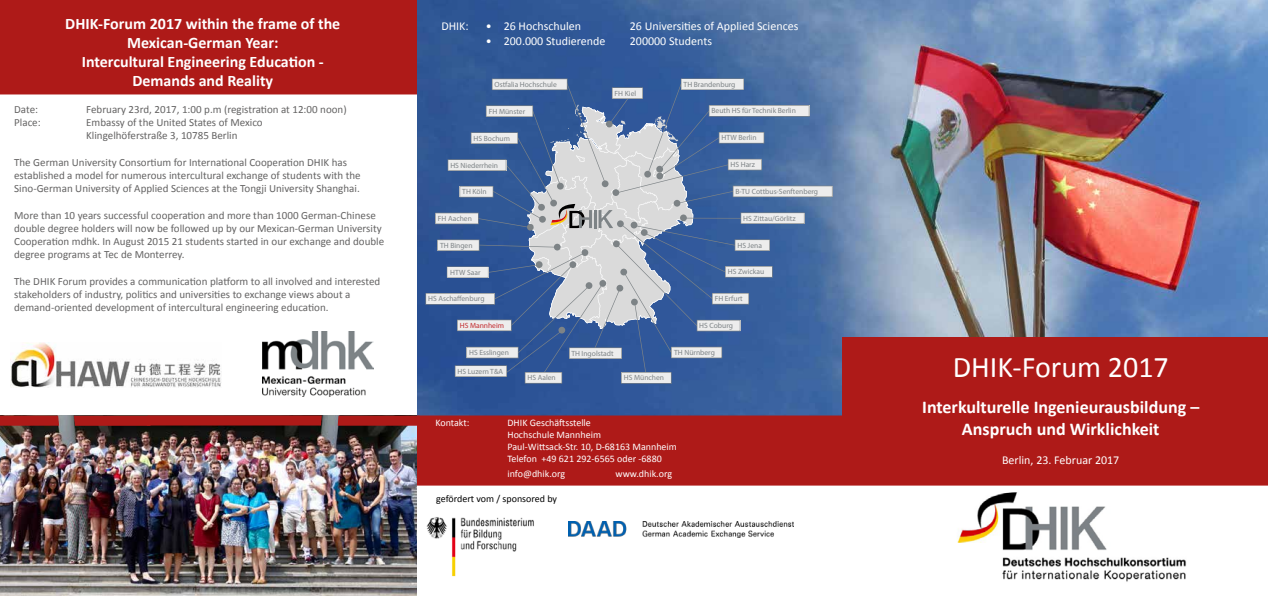
<style>
.page{position:relative;width:1268px;height:596px;background:#fff}
.page>*{position:absolute;margin:0;border:0;box-sizing:border-box;transform-origin:0 0}
.t1{font:30px "Calibri";color:#fff}
.t2{font:700 18px/21.6px "Calibri";color:#fff;text-align:center}
.t3{font:700 16px/19.2px "Calibri";color:#fff;text-align:center}
.t4{font:12px "Calibri";color:#fff}
.t5{font:11px/13.2px "Calibri";color:#646363}
.t6{font:10px/12px "Calibri";color:#fff}
.t7{font:10px "Calibri";color:#000}
.t8{font:500 7.5px "Helvetica Neue";color:#7d8386}
.t9{font:500 7.5px "Helvetica Neue";color:#c22b2f}
</style>
<div class="page">
<div style="left:0;top:0;width:420px;height:94px;background:#ae1a18"></div>
<img style="left:417px;top:0;width:850px;height:415px">
<img style="left:935px;top:485px;width:272px;height:97px">
<div style="left:417px;top:415px;width:850px;height:70px;background:#ae1a18"></div>
<img style="left:426px;top:517px;width:108px;height:60px">
<img style="left:568px;top:521px;width:225px;height:16px">
<svg style="left:425px;top:78px;width:407px;height:305px"></svg>
<div style="left:842px;top:337px;width:425px;height:78px;background:#ae1a18"></div>
<img style="left:10px;top:342px;width:211px;height:45px">
<img style="left:262px;top:331px;width:111px;height:65px">
<img style="left:0;top:415px;width:417px;height:180px">
<div style="left:338px;top:415px;width:81px;height:10px;background:#ae1a18"></div>
<div style="left:147px;top:415px;width:174px;height:10px;background:#ae1a18"></div>
<div style="left:0;top:415px;width:59px;height:10px;background:#ae1a18"></div>
<div style="left:74px;top:415px;width:76px;height:10px;background:#ae1a18"></div>
<h3 class="t3" style="left:65px;top:14px;width:276px">DHIK-Forum 2017 within the frame of the<br>Mexican-German Year:<br>Intercultural Engineering Education -<br>Demands and Reality</h3>
<p class="t5" style="left:14px;top:102px;width:25px">Date:</p>
<p class="t5" style="left:86px;top:102px;width:262px">February 23rd, 2017, 1:00 p.m (registration at 12:00 noon)</p>
<p class="t5" style="left:14px;top:116px;width:28px">Place:</p>
<p class="t5" style="left:86px;top:116px;width:178px">Embassy of the United States of Mexico<br>Klingelhöferstraße 3, 10785 Berlin</p>
<p class="t5" style="left:14px;top:155px;width:348px">The German University Consortium for International Cooperation DHIK has established a model for numerous intercultural exchange of students with the<br>Sino-German University of Applied Sciences at the Tongji University Shanghai.</p>
<p class="t5" style="left:14px;top:208px;width:371px">More than 10 years successful cooperation and more than 1000 German-Chinese double degree holders will now be followed up by our Mexican-German University Cooperation mdhk. In August 2015 21 students started in our exchange and double degree programs at Tec de Monterrey.</p>
<p class="t5" style="left:14px;top:274px;width:367px">The DHIK Forum provides a communication platform to all involved and interested stakeholders of industry, politics and universities to exchange views about a demand-oriented development of intercultural engineering education.</p>
<p class="t4" style="left:441px;top:19px;width:29px">DHIK:</p>
<p class="t4" style="left:485px;top:19px;width:97px">• 26 Hochschulen</p>
<p class="t4" style="left:629px;top:19px;width:170px">26 Universities of Applied Sciences</p>
<p class="t4" style="left:485px;top:33px;width:121px">• 200.000 Studierende</p>
<p class="t4" style="left:629px;top:33px;width:84px">200000 Students</p>
<p class="t8" style="left:494px;top:80px;width:64px">Ostfalia Hochschule</p>
<p class="t8" style="left:489px;top:106px;width:38px">FH Münster</p>
<p class="t8" style="left:473px;top:133px;width:38px">HS Bochum</p>
<p class="t8" style="left:450px;top:160px;width:49px">HS Niederrhein</p>
<p class="t8" style="left:462px;top:187px;width:26px">TH Köln</p>
<p class="t8" style="left:438px;top:214px;width:35px">FH Aachen</p>
<p class="t8" style="left:440px;top:240px;width:34px">TH Bingen</p>
<p class="t8" style="left:450px;top:267px;width:32px">HTW Saar</p>
<p class="t8" style="left:428px;top:294px;width:58px">HS Ascha enburg</p>
<p class="t9" style="left:459px;top:320px;width:46px">HS Mannheim</p>
<p class="t8" style="left:614px;top:88px;width:23px">FH Kiel</p>
<p class="t8" style="left:683px;top:79px;width:53px">TH Brandenburg</p>
<p class="t8" style="left:711px;top:106px;width:86px">Beuth HS für Technik Berlin</p>
<p class="t8" style="left:721px;top:133px;width:37px">HTW Berlin</p>
<p class="t8" style="left:730px;top:160px;width:26px">HS Harz</p>
<p class="t8" style="left:735px;top:187px;width:84px">B-TU Cottbus-Senftenberg</p>
<p class="t8" style="left:743px;top:213px;width:54px">HS Zittau/Görlitz</p>
<p class="t8" style="left:737px;top:240px;width:26px">HS Jena</p>
<p class="t8" style="left:727px;top:267px;width:38px">HS Zwickau</p>
<p class="t8" style="left:714px;top:294px;width:30px">FH Erfurt</p>
<p class="t8" style="left:699px;top:321px;width:35px">HS Coburg</p>
<p class="t8" style="left:469px;top:347px;width:41px">HS Esslingen</p>
<p class="t8" style="left:571px;top:348px;width:44px">TH Ingolstadt</p>
<p class="t8" style="left:674px;top:347px;width:42px">TH Nürnberg</p>
<p class="t8" style="left:457px;top:366px;width:47px">HS Luzern T&amp;A</p>
<p class="t8" style="left:527px;top:373px;width:30px">HS Aalen</p>
<p class="t8" style="left:623px;top:373px;width:42px">HS München</p>
<p class="t6" style="left:435px;top:416px;width:35px">Kontakt:</p>
<p class="t6" style="left:507px;top:416px;width:171px">DHIK Geschäftsstelle<br>Hochschule Mannheim<br>Paul-Wittsack-Str. 10, D-68163 Mannheim<br>Telefon +49 621 292-6565 oder -6880</p>
<p class="t6" style="left:507px;top:467px;width:59px">info@dhik.org</p>
<p class="t6" style="left:615px;top:467px;width:58px">www.dhik.org</p>
<p class="t7" style="left:436px;top:492px;width:122px">gefördert vom / sponsored by</p>
<h1 class="t1" style="left:952px;top:348px;width:217px">DHIK-Forum 2017</h1>
<h2 class="t2" style="left:922px;top:396px;width:278px">Interkulturelle Ingenieurausbildung –<br>Anspruch und Wirklichkeit</h2>
<p class="t4" style="left:1001px;top:451px;width:119px">Berlin, 23. Februar 2017</p>
</div>
